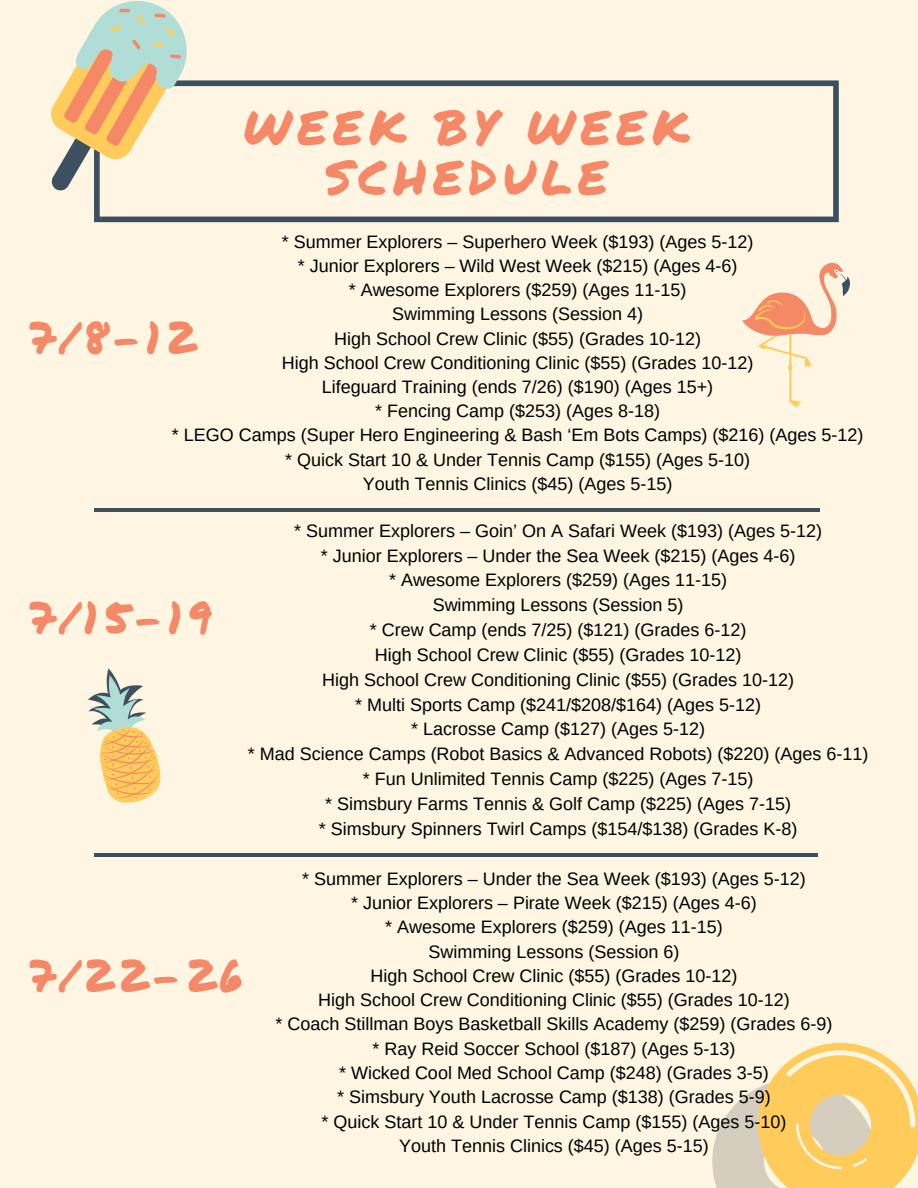
<style>
.page{position:relative;width:918px;height:1188px;background:#fef6e2}
.page>*{position:absolute;margin:0;border:0;box-sizing:border-box;transform-origin:0 0}
.t1{font:48px/49.8px "Permanent Marker";letter-spacing:.12em;color:#f58866;text-align:center}
.t2{font:45px "Permanent Marker";letter-spacing:.12em;color:#f58866}
.t3{font:18px/24.9px "Arimo";color:#000;text-align:center}
</style>
<div class="page">
<svg style="left:94px;top:80px;width:745px;height:142px"></svg>
<hr style="left:94px;top:508px;width:726px;height:3px;background:#3c5060">
<hr style="left:94px;top:853px;width:723px;height:4px;background:#3c5060">
<svg style="left:88px;top:668px;width:73px;height:135px"></svg>
<svg style="left:712px;top:1043px;width:206px;height:145px"></svg>
<svg style="left:51px;top:1px;width:138px;height:190px"></svg>
<svg style="left:742px;top:262px;width:108px;height:147px"></svg>
<h1 class="t1" style="left:244px;top:101px;width:447px">WEEK BY WEEK<br>SCHEDULE</h1>
<p class="t3" style="left:172px;top:230px;width:693px;line-height:24.2px">* Summer Explorers – Superhero Week ($193) (Ages 5-12)<br>* Junior Explorers – Wild West Week ($215) (Ages 4-6)<br>* Awesome Explorers ($259) (Ages 11-15)<br>Swimming Lessons (Session 4)<br>High School Crew Clinic ($55) (Grades 10-12)<br>High School Crew Conditioning Clinic ($55) (Grades 10-12)<br>Lifeguard Training (ends 7/26) ($190) (Ages 15+)<br>* Fencing Camp ($253) (Ages 8-18)<br>* LEGO Camps (Super Hero Engineering &amp; Bash ‘Em Bots Camps) ($216) (Ages 5-12) * Quick Start 10 &amp; Under Tennis Camp ($155) (Ages 5-10)<br>Youth Tennis Clinics ($45) (Ages 5-15)</p>
<p class="t3" style="left:248px;top:518px;width:622px">* Summer Explorers – Goin’ On A Safari Week ($193) (Ages 5-12)<br>* Junior Explorers – Under the Sea Week ($215) (Ages 4-6)<br>* Awesome Explorers ($259) (Ages 11-15)<br>Swimming Lessons (Session 5)<br>* Crew Camp (ends 7/25) ($121) (Grades 6-12)<br>High School Crew Clinic ($55) (Grades 10-12)<br>High School Crew Conditioning Clinic ($55) (Grades 10-12)<br>* Multi Sports Camp ($241/$208/$164) (Ages 5-12)<br>* Lacrosse Camp ($127) (Ages 5-12)<br>* Mad Science Camps (Robot Basics &amp; Advanced Robots) ($220) (Ages 6-11) * Fun Unlimited Tennis Camp ($225) (Ages 7-15)<br>* Simsbury Farms Tennis &amp; Golf Camp ($225) (Ages 7-15)<br>* Simsbury Spinners Twirl Camps ($154/$138) (Grades K-8)</p>
<p class="t3" style="left:276px;top:866px;width:558px;line-height:24.3px">* Summer Explorers – Under the Sea Week ($193) (Ages 5-12)<br>* Junior Explorers – Pirate Week ($215) (Ages 4-6)<br>* Awesome Explorers ($259) (Ages 11-15)<br>Swimming Lessons (Session 6)<br>High School Crew Clinic ($55) (Grades 10-12)<br>High School Crew Conditioning Clinic ($55) (Grades 10-12)<br>* Coach Stillman Boys Basketball Skills Academy ($259) (Grades 6-9) * Ray Reid Soccer School ($187) (Ages 5-13)<br>* Wicked Cool Med School Camp ($248) (Grades 3-5)<br>* Simsbury Youth Lacrosse Camp ($138) (Grades 5-9)<br>* Quick Start 10 &amp; Under Tennis Camp ($155) (Ages 5-10)<br>Youth Tennis Clinics ($45) (Ages 5-15)</p>
<h2 class="t2" style="left:29px;top:304px;width:168px">7/8-12</h2>
<h2 class="t2" style="left:29px;top:585px;width:184px">7/15-19</h2>
<h2 class="t2" style="left:29px;top:942px;width:216px">7/22-26</h2>
</div>
